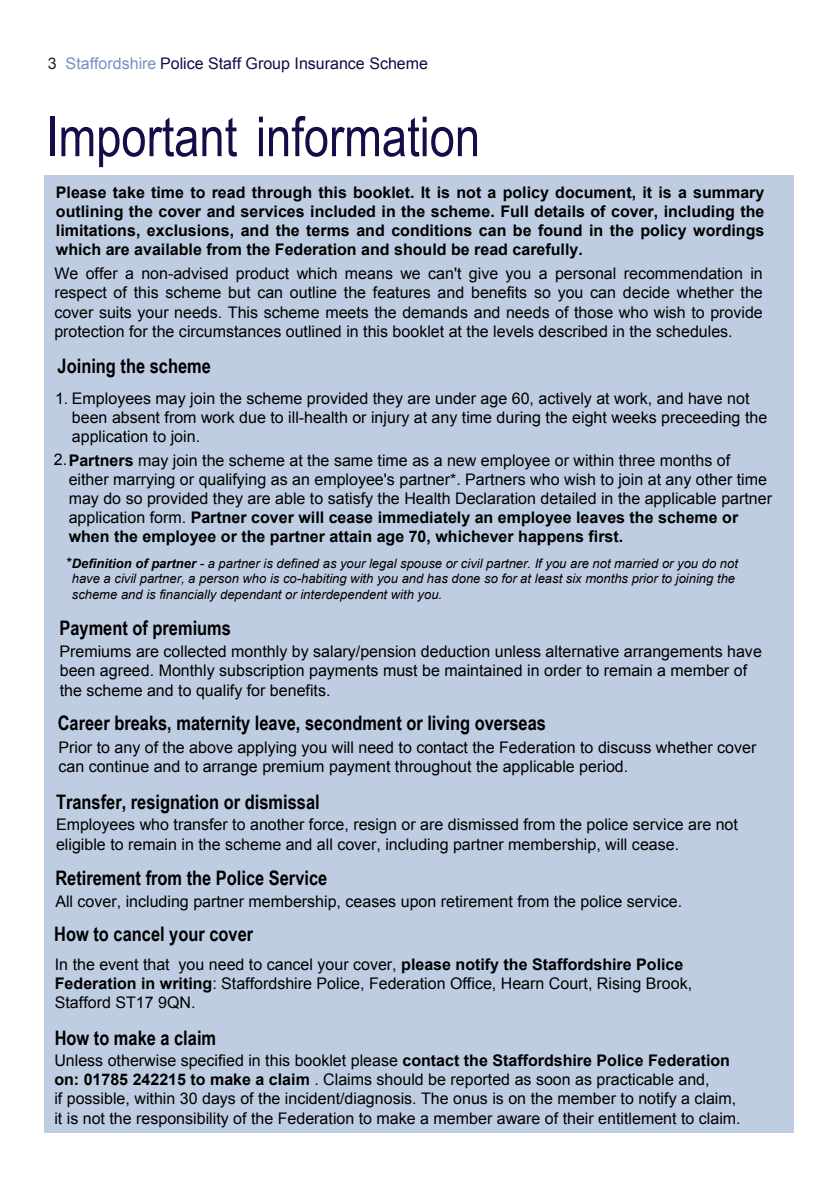
<style>
.page{position:relative;width:840px;height:1191px;background:#fff}
.page>*{position:absolute;margin:0;border:0;box-sizing:border-box;transform-origin:0 0}
.t1{font:55.2px "Arial Narrow";color:#150d48}
.t2{font:700 20px "Arial Narrow";color:#000}
.t3{font:16px/19.2px "Arial";color:#000}
.t4{font:700 16px/19.2px "Arial";color:#000;text-align:justify}
.t5{font:16px "Arial";color:#150b47}
.t6{font:italic 13px/15.6px "Arial";color:#000}
.s1{color:#231f20}
.s2{color:#7393c1}
.s3{font-weight:700}
</style>
<div class="page">
<div style="left:44px;top:175px;width:749px;height:193px;background:#bfcde2"></div>
<div style="left:44px;top:366px;width:748px;height:766px;background:#bfcde2"></div>
<p class="t5" style="left:48px;top:53px;width:381px"><span class="s1">3</span> <span class="s2">Staffordshire</span> Police Staff Group Insurance Scheme</p>
<h1 class="t1" style="left:46px;top:96px;width:435px">Important information</h1>
<p class="t4" style="left:56px;top:183px;width:709px">Please take time to read through this booklet. It is not a policy document, it is a summary outlining the cover and services included in the scheme. Full details of cover, including the limitations, exclusions, and the terms and conditions can be found in the policy wordings which are available from the Federation and should be read carefully.</p>
<p class="t3" style="left:54px;top:264px;width:709px;text-align:justify">We offer a non-advised product which means we can't give you a personal recommendation in respect of this scheme but can outline the features and benefits so you can decide whether the cover suits your needs. This scheme meets the demands and needs of those who wish to provide protection for the circumstances outlined in this booklet at the levels described in the schedules.</p>
<p class="t2" style="left:58px;top:350px;width:155px">Joining the scheme</p>
<p class="t3" style="left:55px;top:389px;width:695px">1. Employees may join the scheme provided they are under age 60, actively at work, and have not</p>
<p class="t3" style="left:72px;top:408px;width:696px">been absent from work due to ill-health or injury at any time during the eight weeks preceeding the application to join.</p>
<p class="t3" style="left:69px;top:451px;width:704px;text-indent:-15px">2.<span class="s3">Partners</span> may join the scheme at the same time as a new employee or within three months of either marrying or qualifying as an employee's partner*. Partners who wish to join at any other time may do so provided they are able to satisfy the Health Declaration detailed in the applicable partner application form. <span class="s3">Partner cover will cease immediately an employee leaves the scheme or when the employee or the partner attain age 70, whichever happens first.</span></p>
<p class="t6" style="left:72px;top:555px;width:667px;text-indent:-6px"><span class="s3">*Definition of partner</span> - a partner is defined as your legal spouse or civil partner. If you are not married or you do not have a civil partner, a person who is co-habiting with you and has done so for at least six months prior to joining the scheme and is financially dependant or interdependent with you.</p>
<p class="t2" style="left:59px;top:613px;width:173px">Payment of premiums</p>
<p class="t3" style="left:59px;top:641px;width:703px;line-height:19.8px">Premiums are collected monthly by salary/pension deduction unless alternative arrangements have been agreed. Monthly subscription payments must be maintained in order to remain a member of the scheme and to qualify for benefits.</p>
<p class="t2" style="left:58px;top:708px;width:489px">Career breaks, maternity leave, secondment or living overseas</p>
<p class="t3" style="left:58px;top:738px;width:699px">Prior to any of the above applying you will need to contact the Federation to discuss whether cover can continue and to arrange premium payment throughout the applicable period.</p>
<p class="t2" style="left:56px;top:786px;width:265px">Transfer, resignation or dismissal</p>
<p class="t3" style="left:56px;top:814px;width:683px;line-height:20px">Employees who transfer to another force, resign or are dismissed from the police service are not eligible to remain in the scheme and all cover, including partner membership, will cease.</p>
<p class="t2" style="left:55px;top:863px;width:273px">Retirement from the Police Service</p>
<p class="t3" style="left:55px;top:891px;width:628px">All cover, including partner membership, ceases upon retirement from the police service.</p>
<p class="t2" style="left:54px;top:919px;width:200px">How to cancel your cover</p>
<p class="t3" style="left:55px;top:955px;width:638px">In the event that you need to cancel your cover, <span class="s3">please notify the Staffordshire Police<br>Federation in writing</span>: Staffordshire Police, Federation Office, Hearn Court, Rising Brook,<br>Stafford ST17 9QN.</p>
<p class="t2" style="left:55px;top:1022px;width:163px">How to make a claim</p>
<p class="t3" style="left:54px;top:1050px;width:687px">Unless otherwise specified in this booklet please <span class="s3">contact the Staffordshire Police Federation on: 01785 242215 to make a claim</span> . Claims should be reported as soon as practicable and,<br>if possible, within 30 days of the incident/diagnosis. The onus is on the member to notify a claim, it is not the responsibility of the Federation to make a member aware of their entitlement to claim.</p>
</div>
